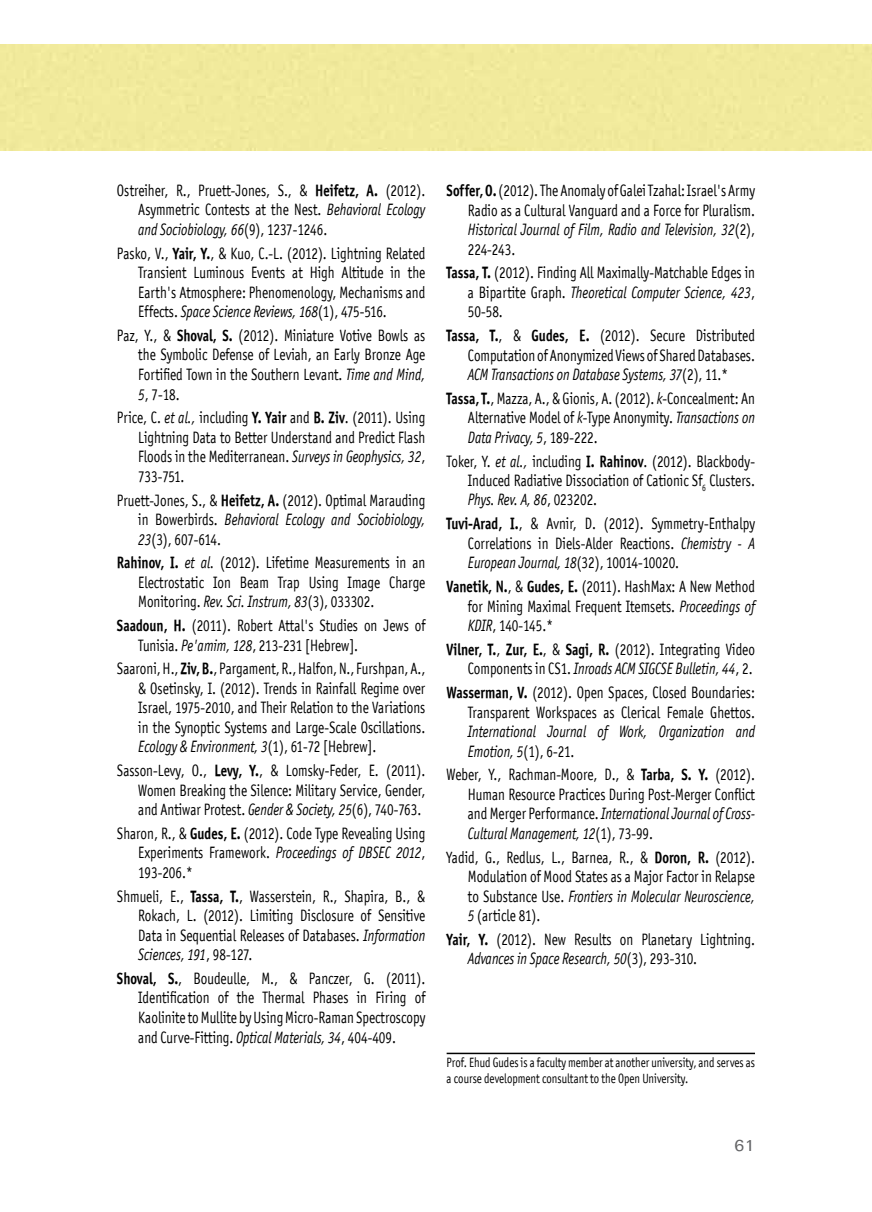
<style>
.page{position:relative;width:872px;height:1212px;background:#fff}
.page>*{position:absolute;margin:0;border:0;box-sizing:border-box;transform-origin:0 0}
.t1{font:19.5px "MF Narkis Tam";color:#636466}
.t2{font:16.5px/19.5px "Officina San ITC";color:#000;text-align:justify;scale:.8 1}
.t3{font:italic 16.5px/19.5px "Officina San ITC";color:#000;scale:.8 1}
.t4{font:13.5px/16.5px "Officina San ITC";color:#000;scale:.8 1}
.s1{font-family:"Officina Sans OSITCTT Bold"}
.s2{font-style:italic}
.s3{font-style:normal}
</style>
<div class="page">
<hr style="left:446px;top:1053px;width:309px;height:1px;background:#000">
<p class="t2" style="left:138px;top:180px;width:360px;text-indent:-21px">Ostreiher, R., Pruett-Jones, S., &amp; <span class="s1">Heifetz, A.</span> (2012).<br>Asymmetric Contests at the Nest. <span class="s2">Behavioral Ecology and Sociobiology, 66</span>(9), 1237-1246.</p>
<p class="t2" style="left:138px;top:243px;width:360px;text-indent:-21px">Pasko, V., <span class="s1">Yair, Y.</span>, &amp; Kuo, C.-L. (2012). Lightning Related Transient Luminous Events at High Altitude in the Earth's Atmosphere: Phenomenology, Mechanisms and Effects. <span class="s2">Space Science Reviews, 168</span>(1), 475-516.</p>
<p class="t2" style="left:138px;top:326px;width:360px;text-indent:-21px">Paz, Y., &amp; <span class="s1">Shoval, S.</span> (2012). Miniature Votive Bowls as the Symbolic Defense of Leviah, an Early Bronze Age Fortified Town in the Southern Levant. <span class="s2">Time and Mind, 5</span>, 7-18.</p>
<p class="t2" style="left:138px;top:408px;width:360px;text-indent:-21px">Price, C. <span class="s2">et al.,</span> including <span class="s1">Y. Yair</span> and <span class="s1">B. Ziv</span>. (2011). Using Lightning Data to Better Understand and Predict Flash Floods in the Mediterranean. <span class="s2">Surveys in Geophysics, 32</span>, 733-751.</p>
<p class="t2" style="left:138px;top:490px;width:360px;text-indent:-21px">Pruett-Jones, S., &amp; <span class="s1">Heifetz, A.</span> (2012). Optimal Marauding in Bowerbirds. <span class="s2">Behavioral Ecology and Sociobiology, 23</span>(3), 607-614.</p>
<p class="t2" style="left:138px;top:553px;width:360px;text-indent:-21px"><span class="s1">Rahinov, I.</span> <span class="s2">et al.</span> (2012). Lifetime Measurements in an Electrostatic Ion Beam Trap Using Image Charge Monitoring. <span class="s2">Rev. Sci. Instrum, 83</span>(3), 033302.</p>
<p class="t2" style="left:138px;top:616px;width:360px;text-indent:-21px"><span class="s1">Saadoun, H.</span> (2011). Robert Attal's Studies on Jews of<br>Tunisia. <span class="s2">Pe'amim, 128</span>, 213-231 [Hebrew].</p>
<p class="t2" style="left:138px;top:659px;width:360px;text-indent:-21px">Saaroni, H., <span class="s1">Ziv, B.</span>, Pargament, R., Halfon, N., Furshpan, A., &amp; Osetinsky, I. (2012). Trends in Rainfall Regime over Israel, 1975-2010, and Their Relation to the Variations in the Synoptic Systems and Large-Scale Oscillations.<br><span class="s2">Ecology &amp; Environment, 3</span>(1), 61-72 [Hebrew].</p>
<p class="t2" style="left:138px;top:761px;width:360px;text-indent:-21px">Sasson-Levy, O., <span class="s1">Levy, Y.</span>, &amp; Lomsky-Feder, E. (2011).<br>Women Breaking the Silence: Military Service, Gender, and Antiwar Protest. <span class="s2">Gender &amp; Society, 25</span>(6), 740-763.</p>
<p class="t2" style="left:138px;top:823px;width:360px;text-indent:-21px">Sharon, R., &amp; <span class="s1">Gudes, E.</span> (2012). Code Type Revealing Using Experiments Framework. <span class="s2">Proceedings of DBSEC 2012</span>, 193-206.*</p>
<p class="t2" style="left:138px;top:886px;width:360px;text-indent:-21px">Shmueli, E., <span class="s1">Tassa, T.</span>, Wasserstein, R., Shapira, B., &amp; Rokach, L. (2012). Limiting Disclosure of Sensitive Data in Sequential Releases of Databases. <span class="s2">Information Sciences, 191</span>, 98-127.</p>
<p class="t2" style="left:138px;top:968px;width:360px;text-indent:-21px"><span class="s1">Shoval, S.</span>, Boudeulle, M., &amp; Panczer, G. (2011).<br>Identification of the Thermal Phases in Firing of Kaolinite to Mullite by Using Micro-Raman Spectroscopy and Curve-Fitting. <span class="s2">Optical Materials, 34</span>, 404-409.</p>
<p class="t2" style="left:468px;top:181px;width:360px;text-indent:-21px"><span class="s1">Soffer, O.</span> (2012). The Anomaly of Galei Tzahal: Israel's Army Radio as a Cultural Vanguard and a Force for Pluralism.<br><span class="s2">Historical Journal of Film, Radio and Television, 32</span>(2), 224-243.</p>
<p class="t2" style="left:468px;top:263px;width:360px;text-indent:-21px"><span class="s1">Tassa, T.</span> (2012). Finding All Maximally-Matchable Edges in a Bipartite Graph. <span class="s2">Theoretical Computer Science, 423</span>, 50-58.</p>
<p class="t2" style="left:468px;top:326px;width:360px;text-indent:-21px"><span class="s1">Tassa, T.</span>, &amp; <span class="s1">Gudes, E.</span> (2012). Secure Distributed Computation of Anonymized Views of Shared Databases.<br><span class="s2">ACM Transactions on Database Systems, 37</span>(2), 11.*</p>
<p class="t2" style="left:468px;top:388px;width:360px;text-indent:-21px"><span class="s1">Tassa, T.</span>, Mazza, A., &amp; Gionis, A. (2012). <span class="s2">k</span>-Concealment: An Alternative Model of <span class="s2">k</span>-Type Anonymity. <span class="s2">Transactions on Data Privacy, 5</span>, 189-222.</p>
<p class="t2" style="left:468px;top:451px;width:360px;text-indent:-21px">Toker, Y. <span class="s2">et al.,</span> including <span class="s1">I. Rahinov</span>. (2012). Blackbody-Induced Radiative Dissociation of Cationic Sf<sub>6</sub> Clusters.<br><span class="s2">Phys. Rev. A, 86</span>, 023202.</p>
<p class="t2" style="left:468px;top:514px;width:360px;text-indent:-21px"><span class="s1">Tuvi-Arad, I.</span>, &amp; Avnir, D. (2012). Symmetry-Enthalpy Correlations in Diels-Alder Reactions. <span class="s2">Chemistry - A European Journal, 18</span>(32), 10014-10020.</p>
<p class="t2" style="left:468px;top:577px;width:360px;text-indent:-21px"><span class="s1">Vanetik, N.</span>, &amp; <span class="s1">Gudes, E.</span> (2011). HashMax: A New Method for Mining Maximal Frequent Itemsets. <span class="s2">Proceedings of KDIR</span>, 140-145.*</p>
<p class="t2" style="left:446px;top:639px;width:387px;text-align:right"><span class="s1">Vilner, T.</span>, <span class="s1">Zur, E.</span>, &amp; <span class="s1">Sagi, R.</span> (2012). Integrating Video<br>Components in CS1. <span class="s2">Inroads ACM SIGCSE Bulletin, 44</span>, 2.</p>
<p class="t2" style="left:446px;top:683px;width:387px;text-align:right"><span class="s1">Wasserman, V.</span> (2012). Open Spaces, Closed Boundaries:<br>Transparent Workspaces as Clerical Female Ghettos.</p>
<p class="t3" style="left:468px;top:722px;width:360px">International Journal of Work, Organization and<br>Emotion, 5<span class="s3">(1), 6-21.</span></p>
<p class="t2" style="left:468px;top:765px;width:360px;text-indent:-21px">Weber, Y., Rachman-Moore, D., &amp; <span class="s1">Tarba, S. Y.</span> (2012).<br>Human Resource Practices During Post-Merger Conflict and Merger Performance. <span class="s2">International Journal of Cross-Cultural Management, 12</span>(1), 73-99.</p>
<p class="t2" style="left:468px;top:847px;width:360px;text-indent:-21px">Yadid, G., Redlus, L., Barnea, R., &amp; <span class="s1">Doron, R.</span> (2012).<br>Modulation of Mood States as a Major Factor in Relapse to Substance Use. <span class="s2">Frontiers in Molecular Neuroscience, 5</span> (article 81).</p>
<p class="t2" style="left:468px;top:929px;width:360px;text-indent:-21px"><span class="s1">Yair, Y.</span> (2012). New Results on Planetary Lightning.<br><span class="s2">Advances in Space Research, 50</span>(3), 293-310.</p>
<p class="t4" style="left:446px;top:1054px;width:387px">Prof. Ehud Gudes is a faculty member at another university, and serves as a course development consultant to the Open University.</p>
<p class="t1" style="left:734px;top:1134px;width:22px">61</p>
</div>
